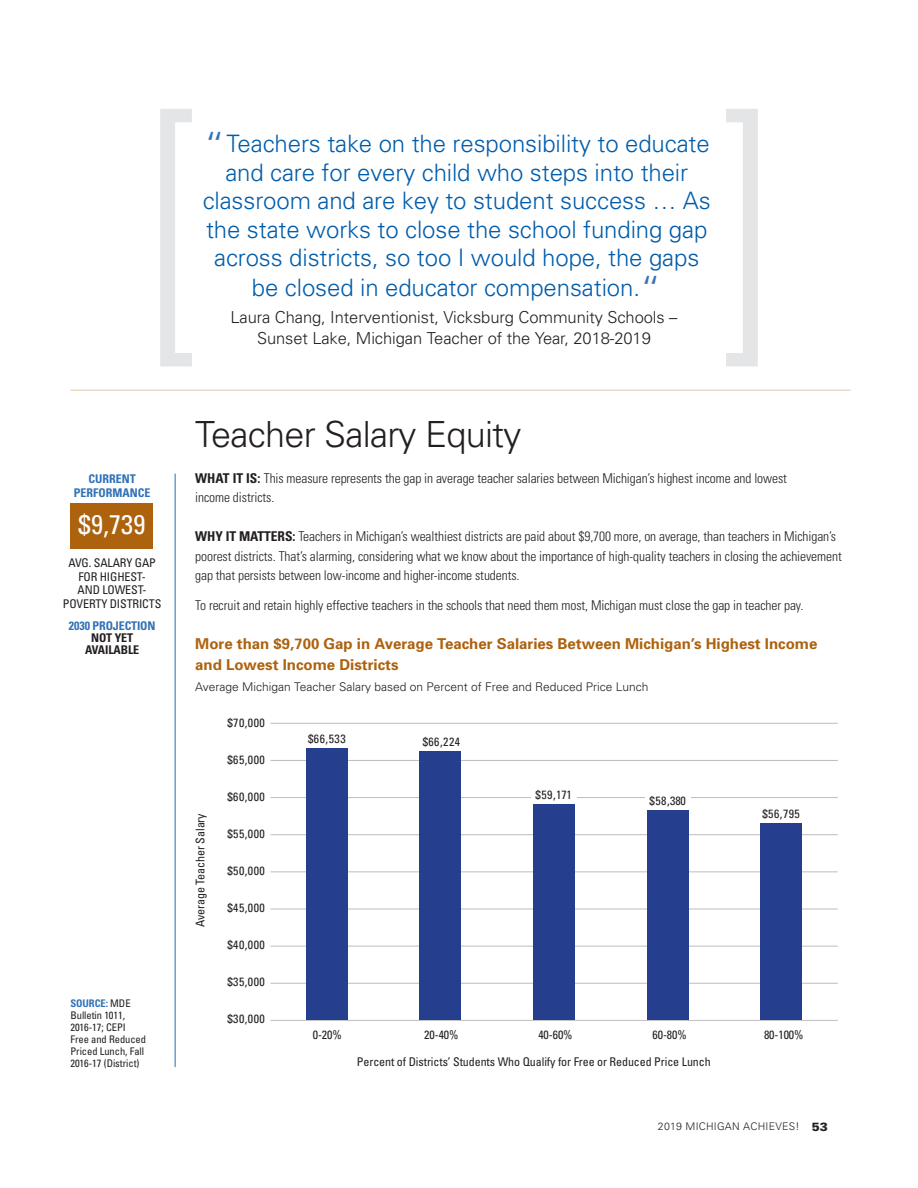
<style>
.page{position:relative;width:918px;height:1188px;background:#fff}
.page>*{position:absolute;margin:0;border:0;box-sizing:border-box;transform-origin:0 0}
.t1{font:300 36px "Univers";letter-spacing:-.02em;color:#231f20}
.t2{font:condensed 27px "Univers";color:#fff}
.t3{font:300 24px/28.8px "Univers";letter-spacing:-.005em;color:#015dac;text-align:center}
.t4{font:300 16.5px/21px "Univers";letter-spacing:-.005em;color:#231f20;text-align:center}
.t5{font:700 15px/21px "Univers";color:#ad620d}
.t6{font:300 condensed 13.5px/19.5px "Univers";letter-spacing:-.005em;color:#231f20}
.t7{font:condensed 12px/13.5px "Univers";letter-spacing:-.005em;color:#231f20;text-align:center}
.t8{font:300 12px "Univers";color:#231f20}
.t9{font:700 condensed 12px "Univers";color:#3171b8}
.t10{font:700 condensed 12px "Univers";letter-spacing:-.01em;color:#231f20}
.t11{font:condensed 10.5px/12px "Univers";letter-spacing:-.005em;color:#231f20}
.t12{font:300 10.5px "Univers";letter-spacing:.025em;color:#231f20}
.s1{font-weight:700;color:#3171b8}
.s2{font-size:39px;color:#3171b8}
.s3{font-size:39px;color:#3772b9}
.s4{font-weight:700}
.s5{font-weight:900;font-size:12px}
</style>
<div class="page">
<svg style="left:160px;top:109px;width:598px;height:257px"></svg>
<div style="left:70px;top:503px;width:83px;height:46px;background:#ad620d"></div>
<hr style="left:270px;top:723px;width:568px;height:1px;background:#bcbdc0">
<hr style="left:270px;top:760px;width:568px;height:1px;background:#bcbdc0">
<hr style="left:270px;top:797px;width:568px;height:1px;background:#bcbdc0">
<hr style="left:270px;top:834px;width:568px;height:1px;background:#bcbdc0">
<hr style="left:270px;top:871px;width:568px;height:1px;background:#bcbdc0">
<hr style="left:270px;top:909px;width:568px;height:1px;background:#bcbdc0">
<hr style="left:270px;top:983px;width:568px;height:1px;background:#bcbdc0">
<hr style="left:270px;top:946px;width:568px;height:1px;background:#bcbdc0">
<hr style="left:270px;top:1020px;width:568px;height:1px;background:#bcbdc0">
<div style="left:531px;top:777px;width:46px;height:22px;background:#fff"></div>
<div style="left:645px;top:783px;width:45px;height:22px;background:#fff"></div>
<div style="left:306px;top:748px;width:42px;height:272px;background:#253f8e"></div>
<div style="left:419px;top:751px;width:42px;height:269px;background:#253f8e"></div>
<div style="left:533px;top:804px;width:42px;height:216px;background:#253f8e"></div>
<div style="left:647px;top:810px;width:41px;height:210px;background:#253f8e"></div>
<div style="left:760px;top:823px;width:42px;height:197px;background:#253f8e"></div>
<hr style="left:70px;top:390px;width:781px;height:1px;background:#ad620d">
<hr style="left:175px;top:474px;width:1px;height:593px;background:#2b6fb7">
<p class="t9" style="left:88px;top:471px;width:49px">CURRENT</p>
<p class="t9" style="left:74px;top:486px;width:78px">PERFORMANCE</p>
<p class="t2" style="left:79px;top:508px;width:69px">$9,739</p>
<p class="t7" style="left:63px;top:556px;width:100px">AVG. SALARY GAP<br>FOR HIGHEST-<br>AND LOWEST-<br>POVERTY DISTRICTS</p>
<p class="t9" style="left:69px;top:619px;width:88px">2030 PROJECTION</p>
<p class="t10" style="left:91px;top:631px;width:43px">NOT YET</p>
<p class="t10" style="left:85px;top:643px;width:56px">AVAILABLE</p>
<p class="t11" style="left:70px;top:997px;width:77px"><span class="s1">SOURCE:</span> MDE<br>Bulletin 1011,<br>2016-17; CEPI<br>Free and Reduced<br>Priced Lunch, Fall<br>2016-17 (District)</p>
<p class="t3" style="left:203px;top:129px;width:510px"><span class="s2">“</span>Teachers take on the responsibility to educate and care for every child who steps into their classroom and are key to student success … As the state works to close the school funding gap across districts, so too I would hope, the gaps be closed in educator compensation.<span class="s3">“</span></p>
<p class="t4" style="left:230px;top:307px;width:448px">Laura Chang, Interventionist, Vicksburg Community Schools –<br>Sunset Lake, Michigan Teacher of the Year, 2018-2019</p>
<p class="t1" style="left:195px;top:412px;width:328px">Teacher Salary Equity</p>
<p class="t6" style="left:195px;top:468px;width:593px"><span class="s4">WHAT IT IS:</span> This measure represents the gap in average teacher salaries between Michigan’s highest income and lowest income districts.</p>
<p class="t6" style="left:195px;top:527px;width:648px"><span class="s4">WHY IT MATTERS:</span> Teachers in Michigan’s wealthiest districts are paid about $9,700 more, on average, than teachers in Michigan’s poorest districts. That’s alarming, considering what we know about the importance of high-quality teachers in closing the achievement gap that persists between low-income and higher-income students.</p>
<p class="t6" style="left:195px;top:596px;width:610px">To recruit and retain highly effective teachers in the schools that need them most, Michigan must close the gap in teacher pay.</p>
<p class="t5" style="left:195px;top:633px;width:624px">More than $9,700 Gap in Average Teacher Salaries Between Michigan’s Highest Income and Lowest Income Districts</p>
<p class="t8" style="left:195px;top:680px;width:455px">Average Michigan Teacher Salary based on Percent of Free and Reduced Price Lunch</p>
<p class="t7" style="left:193px;top:927px;width:116px;rotate:-90deg">Average Teacher Salary</p>
<p class="t7" style="left:227px;top:715px;width:39px">$70,000</p>
<p class="t7" style="left:227px;top:752px;width:39px">$65,000</p>
<p class="t7" style="left:227px;top:789px;width:39px">$60,000</p>
<p class="t7" style="left:227px;top:827px;width:39px">$55,000</p>
<p class="t7" style="left:227px;top:864px;width:39px">$50,000</p>
<p class="t7" style="left:227px;top:901px;width:39px">$45,000</p>
<p class="t7" style="left:227px;top:938px;width:39px">$40,000</p>
<p class="t7" style="left:227px;top:975px;width:39px">$35,000</p>
<p class="t7" style="left:227px;top:1012px;width:39px">$30,000</p>
<p class="t7" style="left:308px;top:732px;width:39px">$66,533</p>
<p class="t7" style="left:423px;top:734px;width:39px">$66,224</p>
<p class="t7" style="left:536px;top:788px;width:38px">$59,171</p>
<p class="t7" style="left:650px;top:794px;width:38px">$58,380</p>
<p class="t7" style="left:762px;top:807px;width:39px">$56,795</p>
<p class="t7" style="left:313px;top:1027px;width:30px">0-20%</p>
<p class="t7" style="left:424px;top:1027px;width:36px">20-40%</p>
<p class="t7" style="left:538px;top:1027px;width:36px">40-60%</p>
<p class="t7" style="left:653px;top:1027px;width:36px">60-80%</p>
<p class="t7" style="left:764px;top:1027px;width:41px">80-100%</p>
<p class="t7" style="left:357px;top:1055px;width:355px">Percent of Districts’ Students Who Qualify for Free or Reduced Price Lunch</p>
<p class="t12" style="left:658px;top:1120px;width:172px">2019 MICHIGAN ACHIEVES! <span class="s5">53</span></p>
</div>
